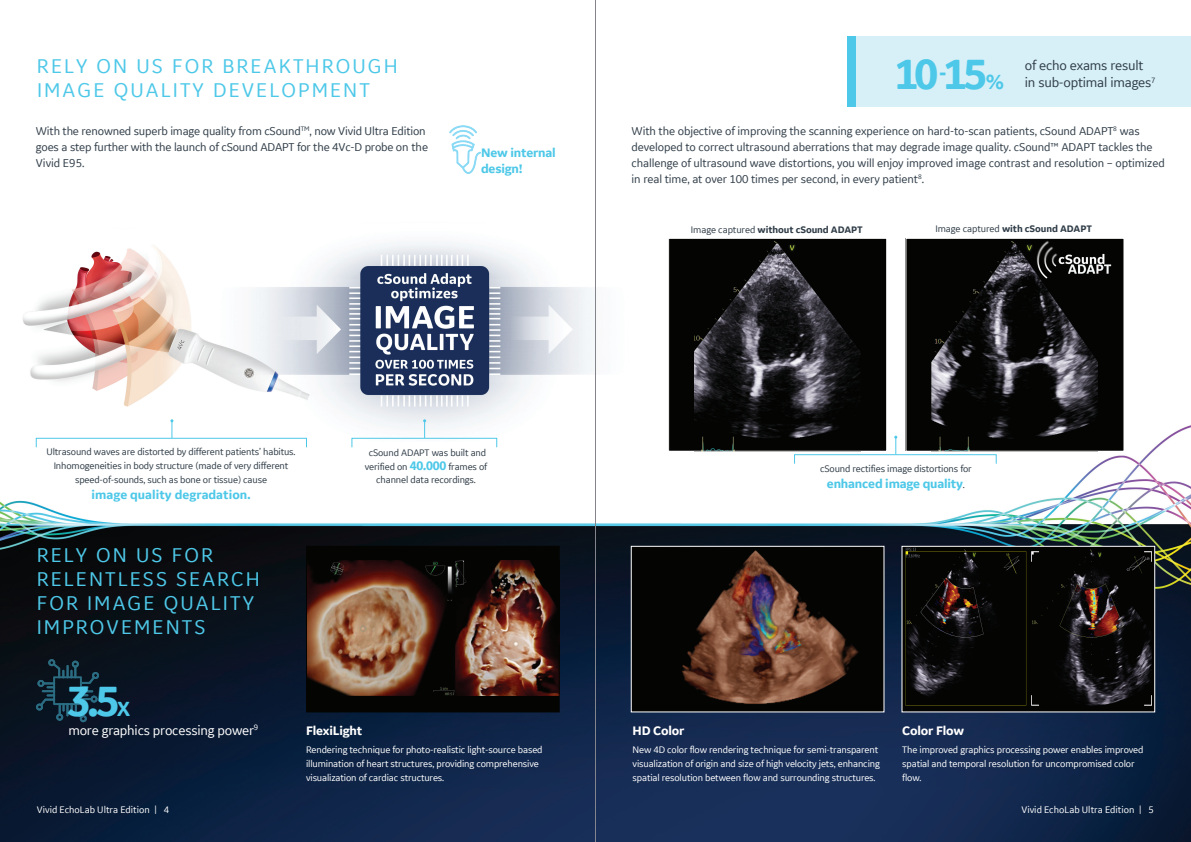
<style>
.page{position:relative;width:1191px;height:842px;background:#fff}
.page>*{position:absolute;margin:0;border:0;box-sizing:border-box;transform-origin:0 0}
.t1{font:700 44.5px "GE Inspira Sans";color:#4ec8e8}
.t2{font:21px/24px "GE Inspira Sans";letter-spacing:.1em;color:#4ec8e8}
.t3{font:14px/17.3px "GE Inspira Sans";letter-spacing:-.015em;color:#303d48}
.t4{font:14px "GE Inspira Sans";letter-spacing:-.015em;color:#fff}
.t5{font:700 13px/16px "GE Inspira Sans";letter-spacing:-.015em;color:#4ec8e8}
.t6{font:700 13px "GE Inspira Sans";letter-spacing:-.015em;color:#fff}
.t7{font:12px/16px "GE Inspira Sans";letter-spacing:-.01em;color:#303d48}
.t8{font:10px/14px "GE Inspira Sans";letter-spacing:-.015em;color:#fff}
.t9{font:10px/14px "GE Inspira Sans";letter-spacing:-.015em;color:#303d48;text-align:center}
.t10{font:700 10px "GE Inspira Sans";letter-spacing:-.01em;color:#303d48}
.s1{font-size:21.6px}
.s2{font-weight:400}
.s3{font-weight:700;font-size:13px;color:#4ec8e8}
.s4{font-weight:400;font-size:10px;color:#303d48}
</style>
<div class="page">
<img style="left:0;top:425px;width:1191px;height:417px">
<div style="left:631px;top:546px;width:253px;height:166px;background:#040503"></div>
<img style="left:682px;top:550px;width:177px;height:154px">
<div style="left:631px;top:546px;width:253px;height:166px;border:1px solid #fff"></div>
<div style="left:306px;top:546px;width:253px;height:166px;background:#040503"></div>
<img style="left:308px;top:560px;width:249px;height:136px">
<div style="left:306px;top:546px;width:253px;height:166px;border:1px solid #040503"></div>
<img style="left:905px;top:548px;width:248px;height:162px">
<div style="left:901px;top:546px;width:254px;height:166px;border:1px solid #fff"></div>
<svg style="left:36px;top:659px;width:63px;height:63px;background:#102736"></svg>
<div style="left:851px;top:36px;width:340px;height:70px;background:#d7f0f8"></div>
<div style="left:847px;top:36px;width:8px;height:70px;background:#4ec8e8"></div>
<img style="left:449px;top:126px;width:31px;height:47px">
<svg style="left:894px;top:436px;width:3px;height:18px"></svg>
<div style="left:794px;top:454px;width:202px;height:10px;border:1px solid #4ec8e8"></div>
<div style="left:906px;top:238px;width:218px;height:213px;background:#040503"></div>
<img style="left:931px;top:241px;width:166px;height:209px">
<div style="left:905px;top:238px;width:219px;height:214px;border:1px solid #fff"></div>
<img style="left:1033px;top:239px;width:80px;height:47px">
<img style="left:0;top:241px;width:668px;height:200px">
<svg style="left:423px;top:419px;width:3px;height:19px"></svg>
<div style="left:352px;top:438px;width:145px;height:9px;border:1px solid #4ec8e8"></div>
<svg style="left:170px;top:419px;width:3px;height:19px"></svg>
<div style="left:36px;top:438px;width:271px;height:9px;border:1px solid #4ec8e8"></div>
<div style="left:668px;top:238px;width:218px;height:213px;background:#040503"></div>
<img style="left:694px;top:241px;width:166px;height:209px">
<div style="left:668px;top:238px;width:219px;height:214px;border:1px solid #fff"></div>
<hr style="left:595px;top:0;width:1px;height:842px;background:#83848c">
<h2 class="t2" style="left:37px;top:53px;width:362px">RELY ON US FOR BREAKTHROUGH<br>IMAGE QUALITY DEVELOPMENT</h2>
<p class="t7" style="left:36px;top:123px;width:394px">With the renowned superb image quality from cSound<sup>TM</sup>, now Vivid Ultra Edition goes a step further with the launch of cSound ADAPT for the 4Vc-D probe on the<br>Vivid E95.</p>
<p class="t5" style="left:481px;top:145px;width:76px">New internal design!</p>
<h1 class="t1" style="left:894px;top:46px;width:111px">10<sup>-</sup>15<span class="s1">%</span></h1>
<p class="t3" style="left:1024px;top:56px;width:132px">of echo exams result in sub-optimal images<sup>7</sup></p>
<p class="t7" style="left:631px;top:122px;width:535px">With the objective of improving the scanning experience on hard-to-scan patients, cSound ADAPT<sup>8</sup> was developed to correct ultrasound aberrations that may degrade image quality. cSound™ ADAPT tackles the challenge of ultrasound wave distortions, you will enjoy improved image contrast and resolution – optimized in real time, at over 100 times per second, in every patient<sup>8</sup>.</p>
<p class="t10" style="left:691px;top:223px;width:173px"><span class="s2">Image captured</span> without cSound ADAPT</p>
<p class="t10" style="left:935px;top:223px;width:158px"><span class="s2">Image captured</span> with cSound ADAPT</p>
<p class="t9" style="left:46px;top:444px;width:251px">Ultrasound waves are distorted by different patients’ habitus.<br>Inhomogeneities in body structure (made of very different speed-of-sounds, such as bone or tissue) cause</p>
<p class="t5" style="left:92px;top:487px;width:160px">image quality degradation.</p>
<h2 class="t2" style="left:37px;top:542px;width:225px">RELY ON US FOR<br>RELENTLESS SEARCH<br>FOR IMAGE QUALITY<br>IMPROVEMENTS</h2>
<p class="t9" style="left:365px;top:446px;width:124px">cSound ADAPT was built and verified on <span class="s3">40.000</span> frames of</p>
<p class="t9" style="left:376px;top:473px;width:101px">channel data recordings.</p>
<h1 class="t1" style="left:67px;top:673px;width:65px">3.5<span class="s1">X</span></h1>
<p class="t4" style="left:68px;top:721px;width:191px">more graphics processing power<sup>9</sup></p>
<p class="t6" style="left:306px;top:722px;width:58px">FlexiLight</p>
<p class="t8" style="left:306px;top:743px;width:238px">Rendering technique for photo-realistic light-source based illumination of heart structures, providing comprehensive visualization of cardiac structures.</p>
<p class="t9" style="left:820px;top:462px;width:153px">cSound rectifies image distortions for</p>
<p class="t5" style="left:827px;top:476px;width:139px">enhanced image quality<span class="s4">.</span></p>
<p class="t6" style="left:632px;top:722px;width:53px">HD Color</p>
<p class="t8" style="left:632px;top:743px;width:249px">New 4D color flow rendering technique for semi-transparent visualization of origin and size of high velocity jets, enhancing spatial resolution between flow and surrounding structures.</p>
<p class="t6" style="left:902px;top:722px;width:63px">Color Flow</p>
<p class="t8" style="left:902px;top:743px;width:243px">The improved graphics processing power enables improved spatial and temporal resolution for uncompromised color flow.</p>
<p class="t8" style="left:37px;top:803px;width:134px">Vivid EchoLab Ultra Edition | 4</p>
<p class="t8" style="left:1021px;top:803px;width:134px">Vivid EchoLab Ultra Edition | 5</p>
</div>
